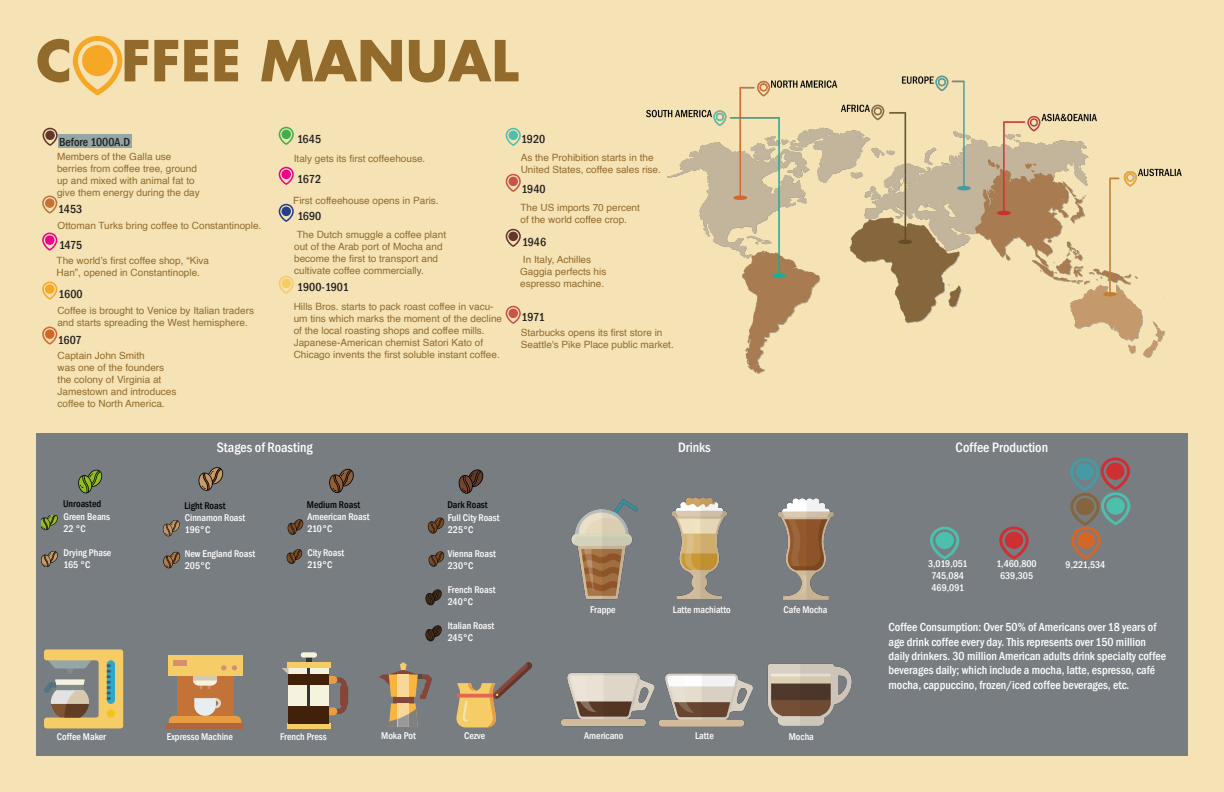
<style>
.page{position:relative;width:1224px;height:792px;background:#f5e3b5}
.page>*{position:absolute;margin:0;border:0;box-sizing:border-box;transform-origin:0 0}
.t1{font:700 55px "Futura Std";color:#916a2c}
.t2{font:500 condensed 14px "Franklin Gothic";color:#fff}
.t3{font:500 condensed 12px/14.4px "Franklin Gothic";color:#fff}
.t4{font:500 condensed 12px "Franklin Gothic";color:#231f20}
.t5{font:10px/12px "Helvetica";color:#916a2c}
.t6{font:500 condensed 10px "Franklin Gothic";color:#fff}
.t7{font:500 condensed 10px "Franklin Gothic";color:#000}
</style>
<div class="page">
<div style="left:58px;top:134px;width:74px;height:14px;background:#94a6a6"></div>
<div style="left:36px;top:433px;width:1152px;height:323px;background:#787d82"></div>
<img style="left:646px;top:75px;width:536px;height:299px">
<img style="left:458px;top:469px;width:26px;height:25px">
<img style="left:198px;top:467px;width:26px;height:24px">
<img style="left:329px;top:468px;width:25px;height:26px">
<img style="left:78px;top:469px;width:25px;height:25px">
<img style="left:41px;top:515px;width:17px;height:16px">
<img style="left:41px;top:551px;width:17px;height:16px">
<img style="left:163px;top:520px;width:17px;height:17px">
<img style="left:163px;top:551px;width:17px;height:18px">
<img style="left:286px;top:549px;width:17px;height:15px">
<img style="left:287px;top:519px;width:17px;height:16px">
<img style="left:428px;top:551px;width:17px;height:16px">
<img style="left:427px;top:517px;width:17px;height:17px">
<img style="left:425px;top:589px;width:17px;height:17px">
<img style="left:425px;top:625px;width:17px;height:17px">
<div style="left:177px;top:663px;width:56px;height:53px;background:#c47338"></div>
<div style="left:168px;top:655px;width:75px;height:20px;background:#f5cc66"></div>
<div style="left:166px;top:723px;width:78px;height:5px;background:#ad6642"></div>
<svg style="left:232px;top:665px;width:5px;height:5px"></svg>
<div style="left:173px;top:660px;width:13px;height:5px;background:#d48f73"></div>
<svg style="left:169px;top:698px;width:72px;height:25px"></svg>
<svg style="left:193px;top:665px;width:33px;height:24px"></svg>
<svg style="left:379px;top:662px;width:53px;height:65px"></svg>
<svg style="left:456px;top:662px;width:77px;height:65px"></svg>
<svg style="left:44px;top:649px;width:79px;height:79px"></svg>
<svg style="left:306px;top:658px;width:6px;height:5px"></svg>
<div style="left:287px;top:723px;width:44px;height:5px;background:#f5cc66"></div>
<div style="left:289px;top:668px;width:40px;height:55px;background:#f5f2de"></div>
<div style="left:287px;top:663px;width:44px;height:5px;background:#f5cc66"></div>
<div style="left:301px;top:652px;width:16px;height:6px;background:#f5f2de;border-radius:3px"></div>
<svg style="left:329px;top:676px;width:19px;height:39px"></svg>
<div style="left:289px;top:706px;width:40px;height:17px;background:#42210a"></div>
<hr style="left:308px;top:668px;width:2px;height:38px;background:#333">
<svg style="left:282px;top:668px;width:7px;height:7px"></svg>
<div style="left:289px;top:675px;width:40px;height:10px;background:#42210a"></div>
<img style="left:571px;top:499px;width:67px;height:100px">
<img style="left:777px;top:498px;width:57px;height:102px">
<img style="left:671px;top:497px;width:57px;height:101px">
<img style="left:767px;top:663px;width:85px;height:63px">
<img style="left:560px;top:672px;width:95px;height:54px">
<img style="left:658px;top:673px;width:95px;height:54px">
<svg style="left:930px;top:527px;width:29px;height:33px"></svg>
<svg style="left:999px;top:527px;width:30px;height:32px"></svg>
<svg style="left:1070px;top:457px;width:60px;height:102px"></svg>
<svg style="left:73px;top:36px;width:49px;height:59px"></svg>
<svg style="left:43px;top:128px;width:15px;height:18px"></svg>
<svg style="left:42px;top:196px;width:15px;height:18px"></svg>
<svg style="left:42px;top:233px;width:15px;height:18px"></svg>
<svg style="left:42px;top:282px;width:15px;height:18px"></svg>
<svg style="left:42px;top:327px;width:15px;height:18px"></svg>
<svg style="left:279px;top:127px;width:15px;height:18px"></svg>
<svg style="left:279px;top:167px;width:15px;height:18px"></svg>
<svg style="left:279px;top:204px;width:15px;height:18px"></svg>
<svg style="left:279px;top:276px;width:15px;height:18px"></svg>
<svg style="left:506px;top:128px;width:15px;height:18px"></svg>
<svg style="left:506px;top:174px;width:15px;height:18px"></svg>
<svg style="left:506px;top:229px;width:15px;height:18px"></svg>
<svg style="left:506px;top:306px;width:15px;height:18px"></svg>
<p class="t1" style="left:36px;top:24px;width:484px">C FFEE MANUAL</p>
<p class="t4" style="left:59px;top:134px;width:73px">Before 1000A.D</p>
<p class="t5" style="left:57px;top:151px;width:144px">Members of the Galla use berries from coffee tree, ground up and mixed with animal fat to give them energy during the day</p>
<p class="t5" style="left:58px;top:219px;width:205px">Ottoman Turks bring coffee to Constantinople.</p>
<p class="t5" style="left:57px;top:255px;width:154px">The world’s first coffee shop, “Kiva<br>Han”, opened in Constantinople.</p>
<p class="t5" style="left:57px;top:304px;width:198px">Coffee is brought to Venice by Italian traders and starts spreading the West hemisphere.</p>
<p class="t4" style="left:58px;top:201px;width:26px">1453</p>
<p class="t4" style="left:59px;top:237px;width:25px">1475</p>
<p class="t4" style="left:59px;top:286px;width:26px">1600</p>
<p class="t4" style="left:58px;top:332px;width:25px">1607</p>
<p class="t5" style="left:58px;top:349px;width:120px">Captain John Smith<br>was one of the founders the colony of Virginia at<br>Jamestown and introduces coffee to North America.</p>
<p class="t4" style="left:297px;top:131px;width:26px">1645</p>
<p class="t4" style="left:297px;top:171px;width:26px">1672</p>
<p class="t4" style="left:297px;top:208px;width:26px">1690</p>
<p class="t5" style="left:294px;top:153px;width:133px">Italy gets its first coffeehouse.</p>
<p class="t5" style="left:293px;top:195px;width:147px">First coffeehouse opens in Paris.</p>
<p class="t5" style="left:294px;top:229px;width:153px">The Dutch smuggle a coffee plant out of the Arab port of Mocha and become the first to transport and cultivate coffee commercially.</p>
<p class="t4" style="left:297px;top:279px;width:53px">1900-1901</p>
<p class="t5" style="left:294px;top:301px;width:210px">Hills Bros. starts to pack roast coffee in vacu&shy;um tins which marks the moment of the decline of the local roasting shops and coffee mills.</p>
<p class="t5" style="left:294px;top:337px;width:208px">Japanese-American chemist Satori Kato of<br>Chicago invents the first soluble instant coffee.</p>
<p class="t4" style="left:521px;top:131px;width:26px">1920</p>
<p class="t5" style="left:521px;top:152px;width:142px">As the Prohibition starts in the<br>United States, coffee sales rise.</p>
<p class="t4" style="left:521px;top:181px;width:26px">1940</p>
<p class="t5" style="left:520px;top:202px;width:121px">The US imports 70 percent of the world coffee crop.</p>
<p class="t5" style="left:520px;top:254px;width:88px">In Italy, Achilles<br>Gaggia perfects his espresso machine.</p>
<p class="t5" style="left:521px;top:327px;width:155px">Starbucks opens its first store in<br>Seattle's Pike Place public market.</p>
<p class="t4" style="left:522px;top:234px;width:26px">1946</p>
<p class="t4" style="left:522px;top:310px;width:25px">1971</p>
<p class="t7" style="left:63px;top:498px;width:40px">Unroasted</p>
<p class="t6" style="left:63px;top:510px;width:48px">Green Beans</p>
<p class="t6" style="left:63px;top:522px;width:24px">22 °C</p>
<p class="t6" style="left:63px;top:546px;width:49px">Drying Phase</p>
<p class="t6" style="left:63px;top:558px;width:29px">165 °C</p>
<p class="t2" style="left:217px;top:438px;width:98px">Stages of Roasting</p>
<p class="t2" style="left:678px;top:438px;width:34px">Drinks</p>
<p class="t2" style="left:956px;top:438px;width:94px">Coffee Production</p>
<p class="t7" style="left:185px;top:499px;width:43px">Light Roast</p>
<p class="t7" style="left:307px;top:498px;width:55px">Medium Roast</p>
<p class="t7" style="left:447px;top:499px;width:42px">Dark Roast</p>
<p class="t6" style="left:185px;top:511px;width:62px">Cinnamon Roast</p>
<p class="t6" style="left:185px;top:523px;width:27px">196°C</p>
<p class="t6" style="left:185px;top:547px;width:72px">New England Roast</p>
<p class="t6" style="left:185px;top:559px;width:27px">205°C</p>
<p class="t6" style="left:307px;top:510px;width:63px">Ameerican Roast</p>
<p class="t6" style="left:307px;top:522px;width:26px">210°C</p>
<p class="t6" style="left:307px;top:546px;width:38px">City Roast</p>
<p class="t6" style="left:307px;top:558px;width:27px">219°C</p>
<p class="t6" style="left:448px;top:511px;width:53px">Full City Roast</p>
<p class="t6" style="left:448px;top:523px;width:27px">225°C</p>
<p class="t6" style="left:448px;top:547px;width:50px">Vienna Roast</p>
<p class="t6" style="left:448px;top:559px;width:27px">230°C</p>
<p class="t6" style="left:448px;top:583px;width:49px">French Roast</p>
<p class="t6" style="left:448px;top:595px;width:27px">240°C</p>
<p class="t6" style="left:448px;top:619px;width:48px">Italian Roast</p>
<p class="t6" style="left:448px;top:631px;width:27px">245°C</p>
<p class="t6" style="left:590px;top:603px;width:27px">Frappe</p>
<p class="t6" style="left:673px;top:603px;width:59px">Latte machiatto</p>
<p class="t6" style="left:784px;top:603px;width:45px">Cafe Mocha</p>
<p class="t6" style="left:928px;top:558px;width:41px">3,019,051</p>
<p class="t6" style="left:932px;top:570px;width:34px">745,084</p>
<p class="t6" style="left:932px;top:582px;width:34px">469,091</p>
<p class="t6" style="left:996px;top:558px;width:42px">1,460,800</p>
<p class="t6" style="left:1066px;top:559px;width:41px">9,221,534</p>
<p class="t6" style="left:1000px;top:570px;width:35px">639,305</p>
<p class="t3" style="left:888px;top:620px;width:279px">Coffee Consumption: Over 50% of Americans over 18 years of age drink coffee every day. This represents over 150 million daily drinkers. 30 million American adults drink specialty coffee beverages daily; which include a mocha, latte, espresso, café mocha, cappuccino, frozen/iced coffee beverages, etc.</p>
<p class="t6" style="left:57px;top:730px;width:51px">Coffee Maker</p>
<p class="t6" style="left:167px;top:730px;width:68px">Expresso Machine</p>
<p class="t6" style="left:280px;top:730px;width:48px">French Press</p>
<p class="t6" style="left:381px;top:729px;width:36px">Moka Pot</p>
<p class="t6" style="left:464px;top:729px;width:23px">Cezve</p>
<p class="t6" style="left:584px;top:730px;width:41px">Americano</p>
<p class="t6" style="left:695px;top:729px;width:20px">Latte</p>
<p class="t6" style="left:789px;top:731px;width:27px">Mocha</p>
</div>
